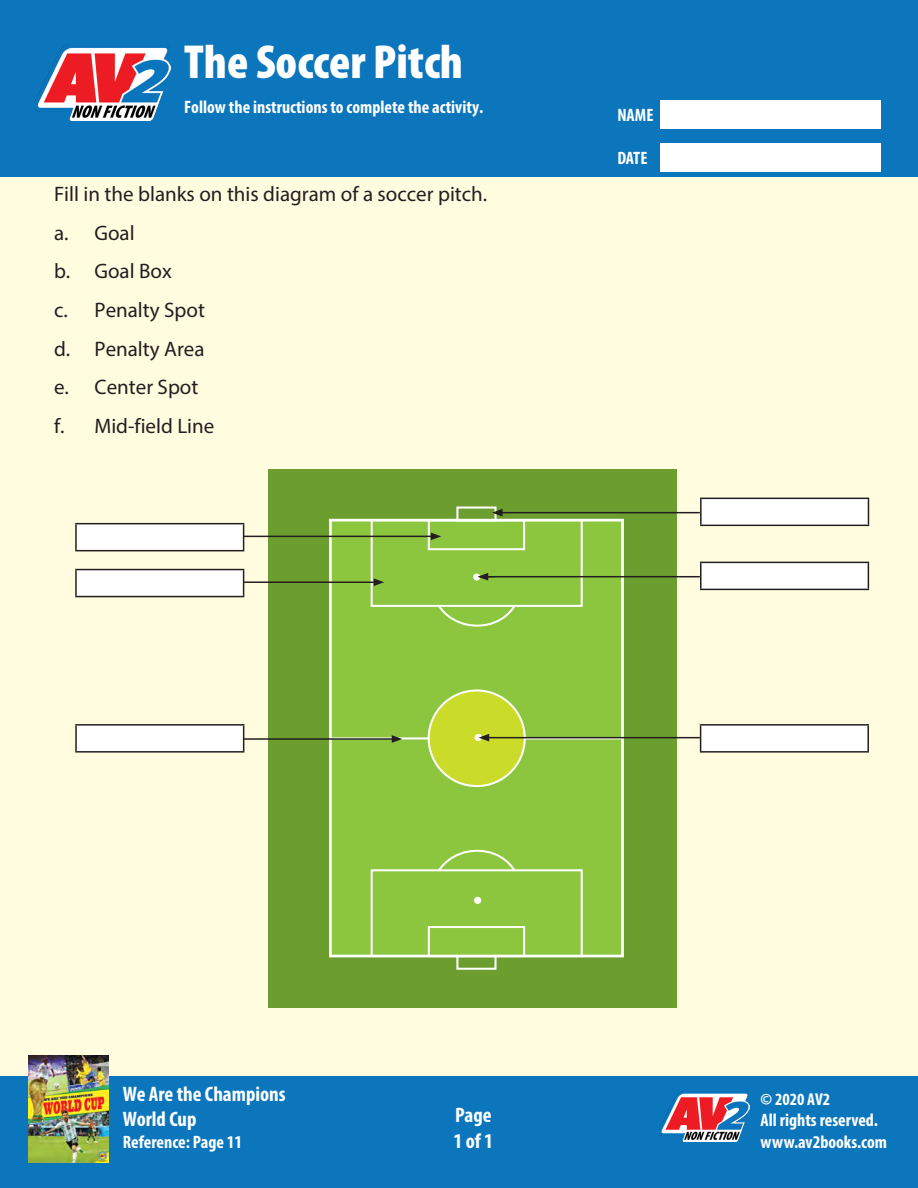
<style>
.page{position:relative;width:918px;height:1188px;background:#fff}
.page>*{position:absolute;margin:0;border:0;box-sizing:border-box;transform-origin:0 0}
.head{font:900 condensed 48px "Myriad Pro";color:#fff}
.Questions{font:21px "Myriad Pro";color:#231f20}
.t1{font:700 condensed 21px/25.2px "Myriad Pro";color:#fff}
.description{font:700 condensed 18px/21.6px "Myriad Pro";color:#fff}
.t2{font:700 condensed 17.25px "Myriad Pro";color:#fff}
</style>
<div class="page">
<div style="left:0;top:156px;width:918px;height:935px;background:#fffce0"></div>
<div style="left:0;top:0;width:918px;height:177px;background:#0c76bd"></div>
<div style="left:660px;top:100px;width:220px;height:29px;background:#fff"></div>
<div style="left:660px;top:143px;width:220px;height:29px;background:#fff"></div>
<div style="left:0;top:1076px;width:918px;height:112px;background:#0c76bd"></div>
<img style="left:29px;top:1056px;width:80px;height:106px">
<div style="left:268px;top:469px;width:409px;height:539px;background:#6c9e2f"></div>
<svg style="left:328px;top:506px;width:297px;height:464px;background:#8fc648"></svg>
<svg style="left:429px;top:690px;width:96px;height:96px"></svg>
<div style="left:473px;top:573px;width:7px;height:8px;background:#fff;border-radius:50%"></div>
<div style="left:474px;top:897px;width:7px;height:7px;background:#fff;border-radius:50%"></div>
<div style="left:394px;top:937px;width:31px;height:8px;background:#8bc63e"></div>
<div style="left:461px;top:876px;width:31px;height:8px;background:#8bc63e"></div>
<div style="left:461px;top:932px;width:30px;height:16px;background:#8bc63e"></div>
<div style="left:539px;top:935px;width:24px;height:18px;background:#8bc63e"></div>
<div style="left:339px;top:899px;width:30px;height:18px;background:#8bc63e"></div>
<hr style="left:242px;top:581px;width:134px;height:2px;background:#231f20">
<svg style="left:374px;top:578px;width:10px;height:8px"></svg>
<hr style="left:242px;top:536px;width:191px;height:1px;background:#231f20">
<svg style="left:431px;top:533px;width:10px;height:7px"></svg>
<hr style="left:486px;top:576px;width:214px;height:1px;background:#231f20">
<svg style="left:478px;top:573px;width:17px;height:8px"></svg>
<hr style="left:487px;top:737px;width:213px;height:1px;background:#231f20">
<svg style="left:437px;top:604px;width:79px;height:268px;background:#a2ce41"></svg>
<hr style="left:210px;top:738px;width:184px;height:2px;background:#231f20">
<svg style="left:392px;top:735px;width:10px;height:8px"></svg>
<hr style="left:500px;top:512px;width:200px;height:1px;background:#231f20">
<svg style="left:492px;top:509px;width:11px;height:7px"></svg>
<div style="left:76px;top:570px;width:168px;height:27px;background:#fff"></div>
<hr style="left:75px;top:569px;width:169px;height:1px;background:#231f20">
<svg style="left:243px;top:570px;width:1px;height:26px"></svg>
<hr style="left:75px;top:570px;width:2px;height:26px;background:#231f20">
<hr style="left:75px;top:596px;width:169px;height:1px;background:#231f20">
<div style="left:76px;top:524px;width:168px;height:27px;background:#fff"></div>
<hr style="left:75px;top:523px;width:169px;height:1px;background:#231f20">
<svg style="left:243px;top:524px;width:1px;height:26px"></svg>
<hr style="left:75px;top:524px;width:2px;height:26px;background:#231f20">
<hr style="left:75px;top:550px;width:169px;height:1px;background:#231f20">
<div style="left:701px;top:562px;width:167px;height:27px;background:#fff"></div>
<hr style="left:700px;top:589px;width:169px;height:1px;background:#231f20">
<hr style="left:700px;top:563px;width:2px;height:26px;background:#231f20">
<svg style="left:868px;top:563px;width:1px;height:26px"></svg>
<hr style="left:700px;top:562px;width:169px;height:1px;background:#231f20">
<div style="left:701px;top:725px;width:167px;height:27px;background:#fff"></div>
<hr style="left:700px;top:751px;width:169px;height:2px;background:#231f20">
<svg style="left:700px;top:726px;width:1px;height:25px"></svg>
<hr style="left:867px;top:726px;width:2px;height:25px;background:#231f20">
<hr style="left:700px;top:724px;width:169px;height:2px;background:#231f20">
<div style="left:76px;top:725px;width:168px;height:27px;background:#fff"></div>
<hr style="left:75px;top:724px;width:169px;height:2px;background:#231f20">
<svg style="left:243px;top:726px;width:1px;height:25px"></svg>
<hr style="left:75px;top:726px;width:2px;height:25px;background:#231f20">
<hr style="left:75px;top:751px;width:169px;height:2px;background:#231f20">
<div style="left:701px;top:498px;width:167px;height:27px;background:#fff"></div>
<hr style="left:700px;top:525px;width:169px;height:1px;background:#231f20">
<hr style="left:700px;top:499px;width:2px;height:26px;background:#231f20">
<svg style="left:868px;top:499px;width:1px;height:26px"></svg>
<hr style="left:700px;top:498px;width:169px;height:1px;background:#231f20">
<img style="left:34px;top:44px;width:136px;height:76px">
<img style="left:659px;top:1091px;width:90px;height:51px">
<p class="head" style="left:184px;top:31px;width:280px">The Soccer Pitch</p>
<p class="description" style="left:184px;top:96px;width:300px">Follow the instructions to complete the activity.</p>
<p class="Questions" style="left:54px;top:181px;width:435px">Fill in the blanks on this diagram of a soccer pitch.</p>
<p class="Questions" style="left:54px;top:220px;width:82px">a. Goal</p>
<p class="Questions" style="left:54px;top:258px;width:119px">b. Goal Box</p>
<p class="Questions" style="left:54px;top:297px;width:153px">c. Penalty Spot</p>
<p class="Questions" style="left:54px;top:336px;width:152px">d. Penalty Area</p>
<p class="Questions" style="left:54px;top:374px;width:146px">e. Center Spot</p>
<p class="Questions" style="left:54px;top:413px;width:162px">f. Mid-field Line</p>
<p class="description" style="left:617px;top:104px;width:38px">NAME</p>
<p class="description" style="left:617px;top:147px;width:32px">DATE</p>
<p class="t1" style="left:123px;top:1081px;width:164px">We Are the Champions<br>World Cup</p>
<p class="t1" style="left:455px;top:1102px;width:38px">Page</p>
<p class="description" style="left:123px;top:1130px;width:121px">Reference: Page 11</p>
<p class="t1" style="left:454px;top:1127px;width:41px">1 of 1</p>
<p class="t2" style="left:761px;top:1088px;width:71px">© 2020 AV2</p>
<p class="description" style="left:761px;top:1109px;width:128px">All rights reserved. www.av2books.com</p>
</div>
